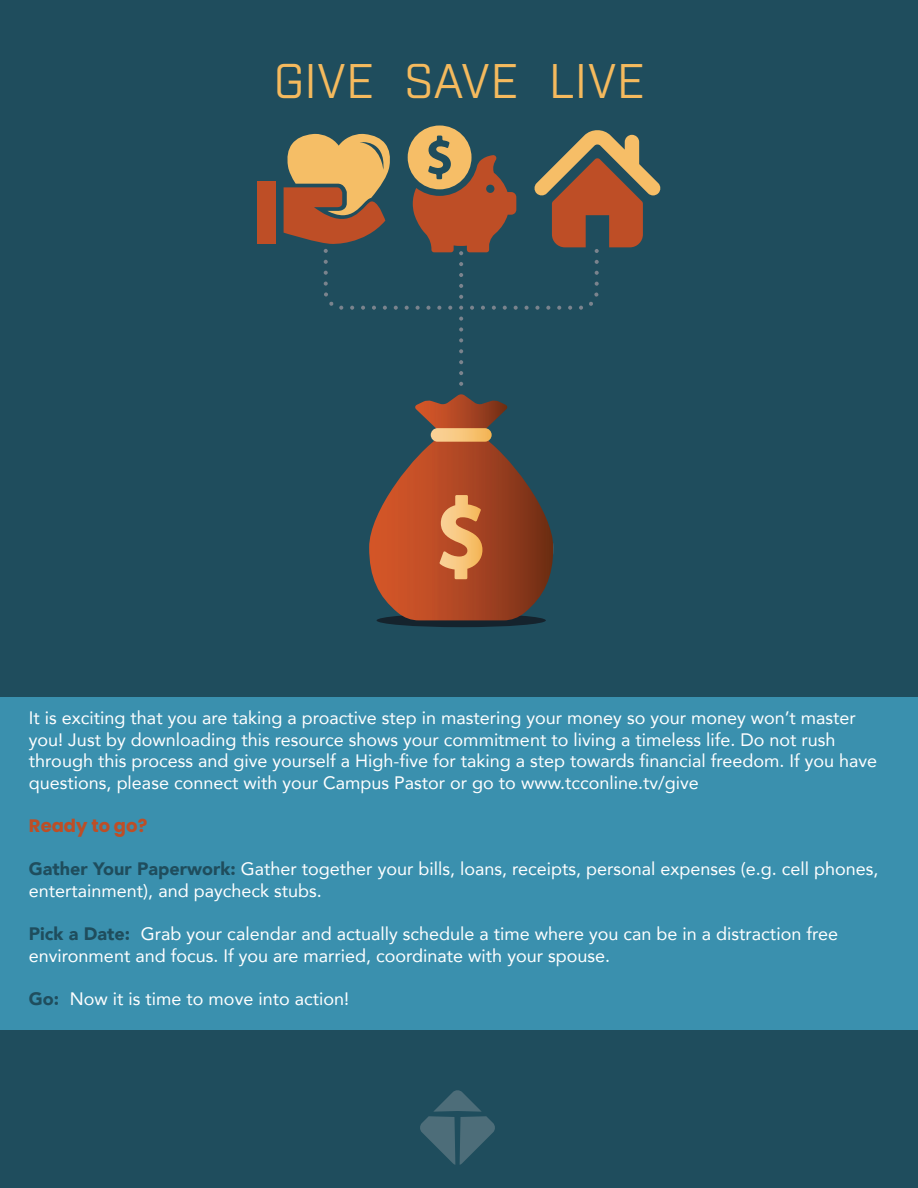
<style>
.page{position:relative;width:918px;height:1188px;background:#1f4d5d}
.page>*{position:absolute;margin:0;border:0;box-sizing:border-box;transform-origin:0 0}
.t1{font:47.25px "Industry";color:#f5ba5e}
.t2{font:18px/21.6px "Avenir";color:#fff}
.t3{font:700 18px "Poppins";color:#be4e26}
.s1{font-weight:900;color:#1f4d5d}
</style>
<div class="page">
<svg style="left:459px;top:371px;width:4px;height:4px"></svg>
<svg style="left:459px;top:360px;width:4px;height:4px"></svg>
<svg style="left:459px;top:382px;width:4px;height:4px"></svg>
<svg style="left:459px;top:349px;width:4px;height:4px"></svg>
<svg style="left:459px;top:338px;width:4px;height:4px"></svg>
<svg style="left:459px;top:327px;width:4px;height:5px"></svg>
<svg style="left:459px;top:317px;width:4px;height:4px"></svg>
<svg style="left:459px;top:306px;width:4px;height:4px"></svg>
<svg style="left:459px;top:295px;width:4px;height:4px"></svg>
<svg style="left:459px;top:284px;width:4px;height:4px"></svg>
<svg style="left:459px;top:273px;width:4px;height:4px"></svg>
<svg style="left:459px;top:262px;width:4px;height:4px"></svg>
<svg style="left:568px;top:306px;width:4px;height:4px"></svg>
<svg style="left:557px;top:306px;width:4px;height:4px"></svg>
<svg style="left:546px;top:306px;width:4px;height:4px"></svg>
<svg style="left:535px;top:306px;width:4px;height:4px"></svg>
<svg style="left:525px;top:306px;width:4px;height:4px"></svg>
<svg style="left:514px;top:306px;width:4px;height:4px"></svg>
<svg style="left:503px;top:306px;width:4px;height:4px"></svg>
<svg style="left:492px;top:306px;width:4px;height:4px"></svg>
<svg style="left:481px;top:306px;width:4px;height:4px"></svg>
<svg style="left:470px;top:306px;width:4px;height:4px"></svg>
<svg style="left:448px;top:306px;width:4px;height:4px"></svg>
<svg style="left:437px;top:306px;width:4px;height:4px"></svg>
<svg style="left:426px;top:306px;width:5px;height:4px"></svg>
<svg style="left:416px;top:306px;width:4px;height:4px"></svg>
<svg style="left:405px;top:306px;width:4px;height:4px"></svg>
<svg style="left:394px;top:306px;width:4px;height:4px"></svg>
<svg style="left:383px;top:306px;width:4px;height:4px"></svg>
<svg style="left:372px;top:306px;width:4px;height:4px"></svg>
<svg style="left:361px;top:306px;width:4px;height:4px"></svg>
<svg style="left:350px;top:306px;width:4px;height:4px"></svg>
<svg style="left:579px;top:306px;width:4px;height:4px"></svg>
<svg style="left:589px;top:292px;width:10px;height:14px"></svg>
<svg style="left:324px;top:292px;width:19px;height:18px"></svg>
<svg style="left:595px;top:282px;width:4px;height:4px"></svg>
<svg style="left:324px;top:282px;width:4px;height:4px"></svg>
<svg style="left:595px;top:271px;width:4px;height:4px"></svg>
<svg style="left:324px;top:271px;width:4px;height:4px"></svg>
<svg style="left:595px;top:260px;width:4px;height:4px"></svg>
<svg style="left:324px;top:260px;width:4px;height:4px"></svg>
<div style="left:377px;top:614px;width:169px;height:13px;background:#15232d;border-radius:50%"></div>
<img style="left:369px;top:435px;width:184px;height:185px">
<img style="left:415px;top:394px;width:93px;height:41px">
<img style="left:439px;top:495px;width:43px;height:84px">
<img style="left:431px;top:428px;width:61px;height:14px;border-radius:7px">
<svg style="left:408px;top:126px;width:108px;height:129px"></svg>
<svg style="left:534px;top:130px;width:127px;height:123px"></svg>
<div style="left:257px;top:182px;width:19px;height:62px;background:#be4e26"></div>
<svg style="left:284px;top:134px;width:106px;height:119px"></svg>
<svg style="left:420px;top:1090px;width:75px;height:75px"></svg>
<div style="left:0;top:698px;width:918px;height:332px;background:#3a90ae"></div>
<h1 class="t1" style="left:274px;top:53px;width:373px">GIVE SAVE LIVE</h1>
<p class="t2" style="left:29px;top:706px;width:850px">It is exciting that you are taking a proactive step in mastering your money so your money won’t master you! Just by downloading this resource shows your commitment to living a timeless life. Do not rush through this process and give yourself a High-five for taking a step towards financial freedom. If you have questions, please connect with your Campus Pastor or go to www.tcconline.tv/give</p>
<p class="t3" style="left:29px;top:815px;width:120px">Ready to go?</p>
<p class="t2" style="left:29px;top:858px;width:851px"><span class="s1">Gather Your Paperwork:</span> Gather together your bills, loans, receipts, personal expenses (e.g. cell phones, entertainment), and paycheck stubs.</p>
<p class="t2" style="left:29px;top:922px;width:811px"><span class="s1">Pick a Date:</span> Grab your calendar and actually schedule a time where you can be in a distraction free environment and focus. If you are married, coordinate with your spouse.</p>
<p class="t2" style="left:29px;top:987px;width:322px"><span class="s1">Go:</span> Now it is time to move into action!</p>
</div>
